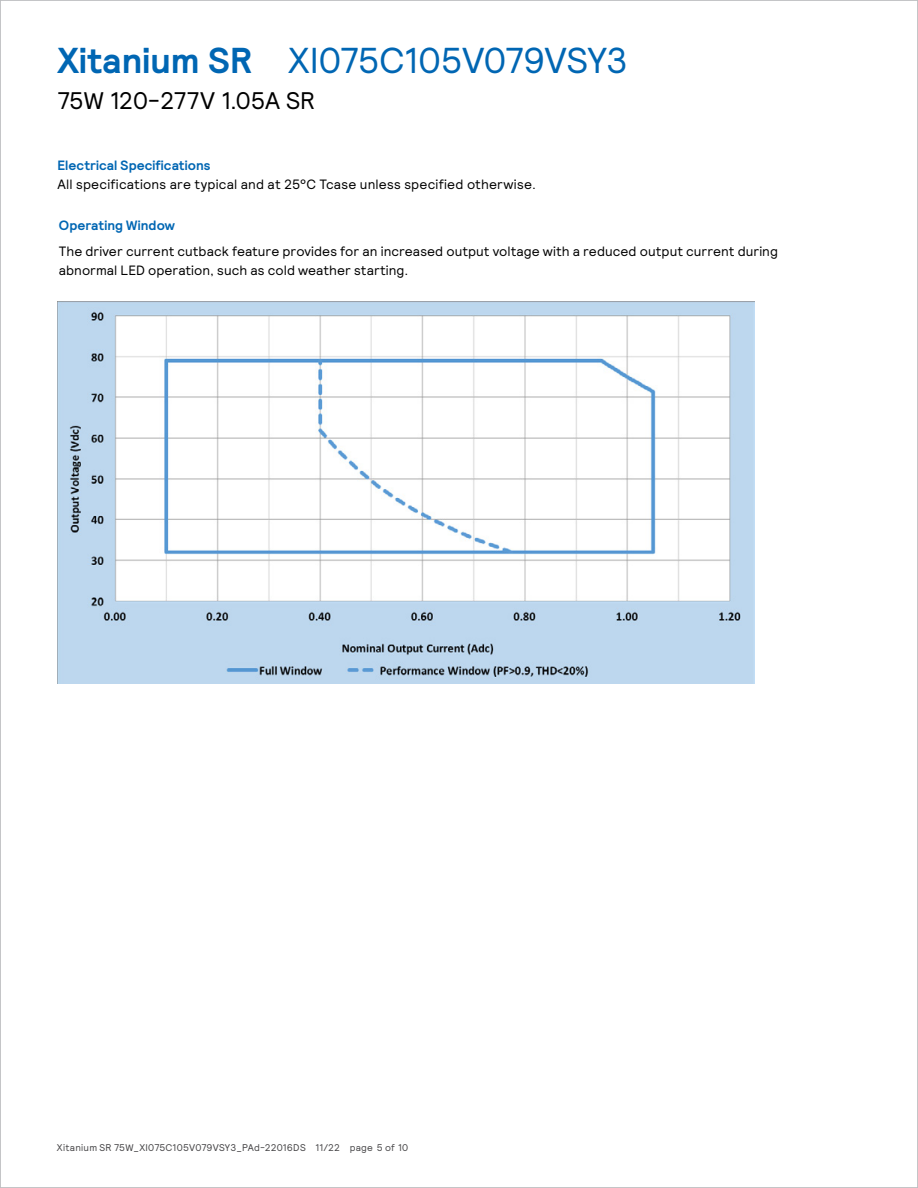
<style>
.page{position:relative;width:918px;height:1188px;background:#fff}
.page>*{position:absolute;margin:0;border:0;box-sizing:border-box;transform-origin:0 0}
.t1{font:36px "Signify Relative";letter-spacing:-.015em;color:#0066b3}
.t2{font:24px "Signify Relative";letter-spacing:-.01em;color:#000}
.t3{font:13.5px/19.5px "Signify Relative";letter-spacing:.005em;color:#000}
.t4{font:700 13.5px "Signify Relative";letter-spacing:.005em;color:#0066b3}
.t5{font:9.75px "Signify Relative";letter-spacing:.02em;color:#464547}
.s1{font-weight:700}
</style>
<div class="page">
<img style="left:57px;top:302px;width:698px;height:381px">
<h1 class="t1" style="left:57px;top:37px;width:572px"><span class="s1">Xitanium SR</span> XI075C105V079VSY3</h1>
<h2 class="t2" style="left:57px;top:85px;width:259px">75W 120-277V 1.05A SR</h2>
<p class="t4" style="left:57px;top:156px;width:155px">Electrical Specifications</p>
<p class="t3" style="left:57px;top:174px;width:480px">All specifications are typical and at 25°C Tcase unless specified otherwise.</p>
<p class="t4" style="left:59px;top:216px;width:118px">Operating Window</p>
<p class="t3" style="left:59px;top:241px;width:721px">The driver current cutback feature provides for an increased output voltage with a reduced output current during abnormal LED operation, such as cold weather starting.</p>
<p class="t5" style="left:57px;top:1141px;width:353px">Xitanium SR 75W_XI075C105V079VSY3_PAd-22016DS 11/22 page 5 of 10</p>
</div>
